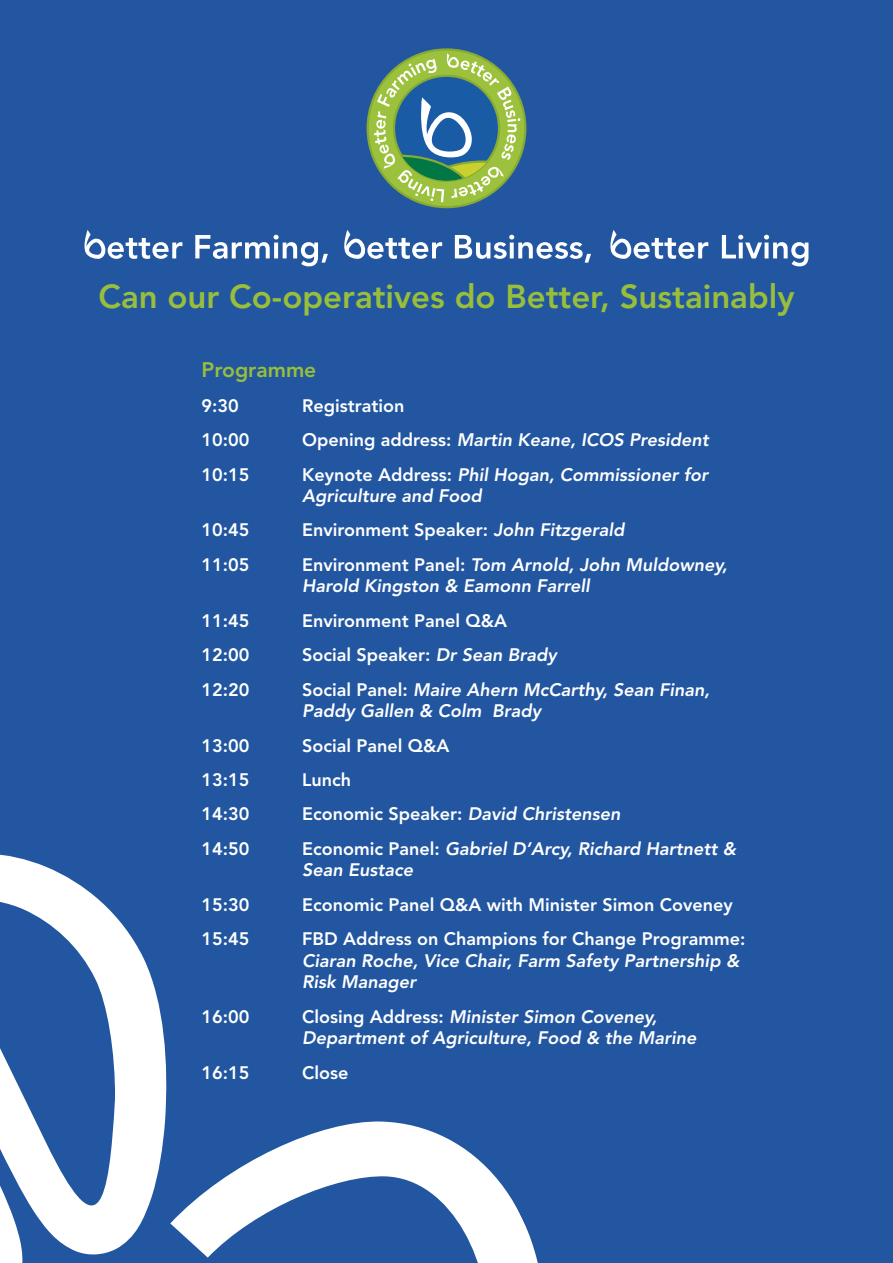
<style>
.page{position:relative;width:893px;height:1263px;background:#2256a0}
.page>*{position:absolute;margin:0;border:0;box-sizing:border-box;transform-origin:0 0}
.t1{font:800 33px "Avenir";color:#98be3c}
.t2{font:800 21px "Avenir";color:#98be3c}
.t3{font:italic 800 18px/21.6px "Avenir";color:#fff}
.t4{font:800 18px "Avenir";color:#fff}
.s1{font-style:normal}
.s2{font-style:italic}
</style>
<div class="page">
<svg style="left:368px;top:50px;width:157px;height:157px"></svg>
<svg style="left:374px;top:53px;width:146px;height:149px"></svg>
<svg style="left:195px;top:235px;width:133px;height:31px"></svg>
<svg style="left:722px;top:235px;width:86px;height:31px"></svg>
<svg style="left:455px;top:235px;width:136px;height:28px"></svg>
<svg style="left:84px;top:230px;width:98px;height:29px"></svg>
<svg style="left:610px;top:230px;width:98px;height:29px"></svg>
<svg style="left:344px;top:230px;width:98px;height:29px"></svg>
<svg style="left:0;top:854px;width:167px;height:401px"></svg>
<svg style="left:0;top:920px;width:26px;height:343px"></svg>
<svg style="left:166px;top:1120px;width:372px;height:143px"></svg>
<h1 class="t1" style="left:98px;top:283px;width:697px">Can our Co-operatives do Better, Sustainably</h1>
<p class="t2" style="left:202px;top:362px;width:116px">Programme</p>
<p class="t4" style="left:202px;top:398px;width:39px">9:30</p>
<p class="t4" style="left:302px;top:398px;width:104px">Registration</p>
<p class="t4" style="left:202px;top:432px;width:49px">10:00</p>
<p class="t3" style="left:302px;top:431px;width:408px"><span class="s1">Opening address:</span> Martin Keane, ICOS President</p>
<p class="t4" style="left:202px;top:467px;width:49px">10:15</p>
<p class="t3" style="left:302px;top:465px;width:407px"><span class="s1">Keynote Address:</span> Phil Hogan, Commissioner for<br>Agriculture and Food</p>
<p class="t4" style="left:202px;top:523px;width:49px">10:45</p>
<p class="t4" style="left:302px;top:523px;width:324px">Environment Speaker: <span class="s2">John Fitzgerald</span></p>
<p class="t4" style="left:202px;top:557px;width:49px">11:05</p>
<p class="t3" style="left:302px;top:555px;width:427px"><span class="s1">Environment Panel:</span> Tom Arnold, John Muldowney,<br>Harold Kingston &amp; Eamonn Farrell</p>
<p class="t4" style="left:202px;top:613px;width:49px">11:45</p>
<p class="t4" style="left:302px;top:613px;width:207px">Environment Panel Q&amp;A</p>
<p class="t4" style="left:202px;top:647px;width:49px">12:00</p>
<p class="t4" style="left:302px;top:647px;width:256px">Social Speaker: <span class="s2">Dr Sean Brady</span></p>
<p class="t4" style="left:202px;top:682px;width:49px">12:20</p>
<p class="t3" style="left:302px;top:680px;width:409px"><span class="s1">Social Panel:</span> Maire Ahern McCarthy, Sean Finan,<br>Paddy Gallen &amp; Colm Brady</p>
<p class="t4" style="left:202px;top:738px;width:49px">13:00</p>
<p class="t4" style="left:302px;top:738px;width:149px">Social Panel Q&amp;A</p>
<p class="t4" style="left:202px;top:772px;width:49px">13:15</p>
<p class="t4" style="left:302px;top:772px;width:51px">Lunch</p>
<p class="t4" style="left:202px;top:807px;width:49px">14:30</p>
<p class="t4" style="left:302px;top:807px;width:320px">Economic Speaker: <span class="s2">David Christensen</span></p>
<p class="t4" style="left:202px;top:841px;width:49px">14:50</p>
<p class="t3" style="left:302px;top:839px;width:436px"><span class="s1">Economic Panel:</span> Gabriel D’Arcy, Richard Hartnett &amp;<br>Sean Eustace</p>
<p class="t4" style="left:202px;top:897px;width:49px">15:30</p>
<p class="t4" style="left:302px;top:897px;width:432px">Economic Panel Q&amp;A with Minister Simon Coveney</p>
<p class="t4" style="left:202px;top:931px;width:49px">15:45</p>
<p class="t4" style="left:302px;top:931px;width:445px">FBD Address on Champions for Change Programme:</p>
<p class="t3" style="left:302px;top:951px;width:439px">Ciaran Roche, Vice Chair, Farm Safety Partnership &amp;<br>Risk Manager</p>
<p class="t4" style="left:202px;top:1009px;width:49px">16:00</p>
<p class="t3" style="left:302px;top:1007px;width:396px"><span class="s1">Closing Address:</span> Minister Simon Coveney,<br>Department of Agriculture, Food &amp; the Marine</p>
<p class="t4" style="left:202px;top:1065px;width:49px">16:15</p>
<p class="t4" style="left:302px;top:1065px;width:48px">Close</p>
</div>
